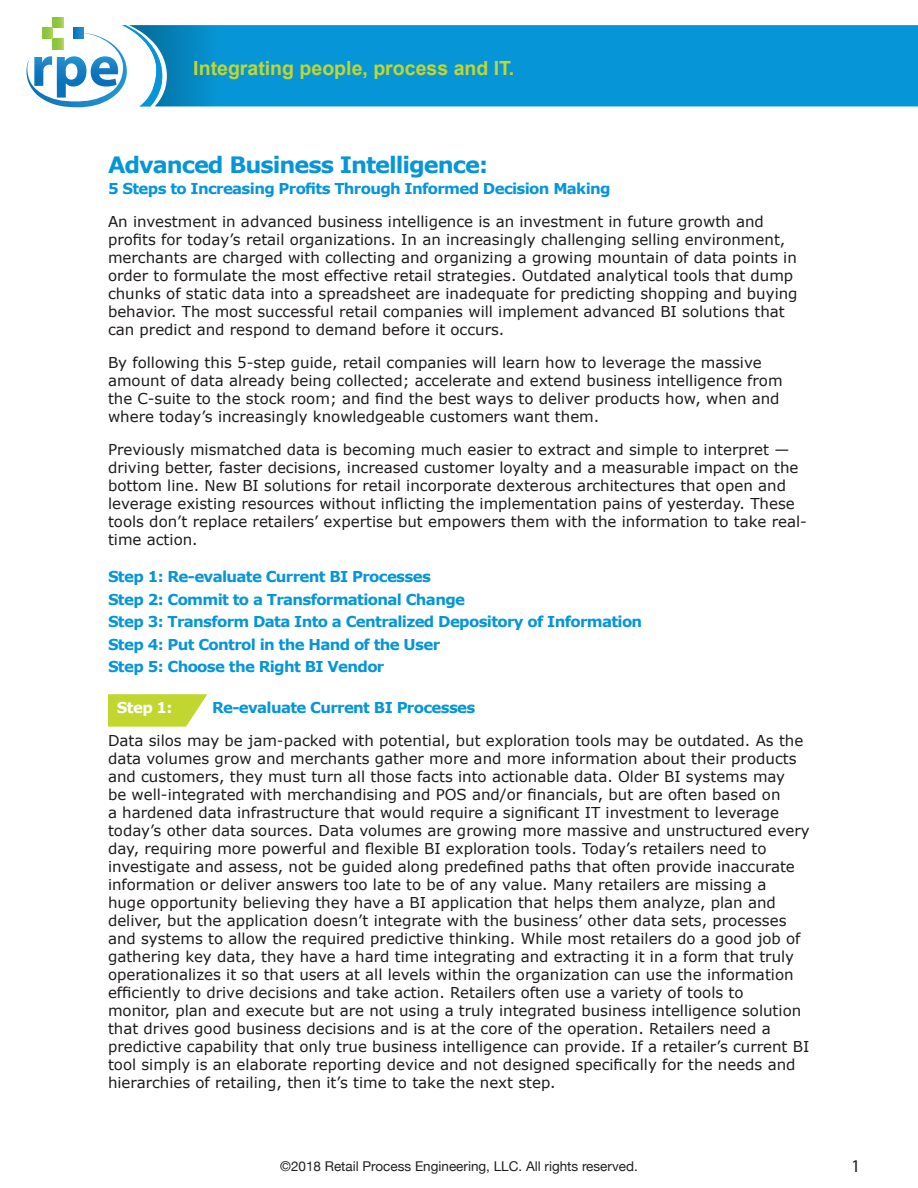
<style>
.page{position:relative;width:918px;height:1188px;background:#fff}
.page>*{position:absolute;margin:0;border:0;box-sizing:border-box;transform-origin:0 0}
.t1{font:700 22.5px "Verdana";letter-spacing:-.045em;color:#0696d7}
.t2{font:700 19.5px "Arial";color:#c1d72f}
.t3{font:18px "Myriad Pro";color:#231f20}
.t4{font:15px/18px "Verdana";color:#1e1a1b}
.t5{font:700 15px "Verdana";letter-spacing:-.045em;color:#0696d7}
.t6{font:700 15px "Verdana";color:#fff}
.t7{font:13.5px "Helvetica Neue";color:#231f20}
</style>
<div class="page">
<svg style="left:162px;top:25px;width:756px;height:81px;background:#0695d5"></svg>
<svg style="left:27px;top:17px;width:135px;height:90px"></svg>
<svg style="left:108px;top:694px;width:99px;height:33px;background:#c8db47"></svg>
<p class="t2" style="left:193px;top:57px;width:323px">Integrating people, process and IT.</p>
<p class="t1" style="left:108px;top:150px;width:382px">Advanced Business Intelligence:</p>
<p class="t5" style="left:108px;top:179px;width:504px">5 Steps to Increasing Profits Through Informed Decision Making</p>
<p class="t4" style="left:108px;top:212px;width:691px">An investment in advanced business intelligence is an investment in future growth and profits for today’s retail organizations. In an increasingly challenging selling environment, merchants are charged with collecting and organizing a growing mountain of data points in order to formulate the most effective retail strategies. Outdated analytical tools that dump chunks of static data into a spreadsheet are inadequate for predicting shopping and buying behavior. The most successful retail companies will implement advanced BI solutions that can predict and respond to demand before it occurs.</p>
<p class="t4" style="left:108px;top:353px;width:676px">By following this 5-step guide, retail companies will learn how to leverage the massive amount of data already being collected; accelerate and extend business intelligence from the C-suite to the stock room; and find the best ways to deliver products how, when and where today’s increasingly knowledgeable customers want them.</p>
<p class="t4" style="left:108px;top:440px;width:700px">Previously mismatched data is becoming much easier to extract and simple to interpret — driving better, faster decisions, increased customer loyalty and a measurable impact on the bottom line. New BI solutions for retail incorporate dexterous architectures that open and leverage existing resources without inflicting the implementation pains of yesterday. These tools don’t replace retailers’ expertise but empowers them with the information to take real&shy;time action.</p>
<p class="t5" style="left:108px;top:567px;width:324px">Step 1: Re-evaluate Current BI Processes</p>
<p class="t5" style="left:108px;top:590px;width:359px">Step 2: Commit to a Transformational Change</p>
<p class="t5" style="left:108px;top:612px;width:536px">Step 3: Transform Data Into a Centralized Depository of Information</p>
<p class="t5" style="left:108px;top:635px;width:334px">Step 4: Put Control in the Hand of the User</p>
<p class="t5" style="left:108px;top:657px;width:278px">Step 5: Choose the Right BI Vendor</p>
<p class="t6" style="left:117px;top:698px;width:57px">Step 1:</p>
<p class="t5" style="left:212px;top:698px;width:265px">Re-evaluate Current BI Processes</p>
<p class="t4" style="left:108px;top:731px;width:703px">Data silos may be jam-packed with potential, but exploration tools may be outdated. As the data volumes grow and merchants gather more and more information about their products and customers, they must turn all those facts into actionable data. Older BI systems may<br>be well-integrated with merchandising and POS and/or financials, but are often based on<br>a hardened data infrastructure that would require a significant IT investment to leverage today’s other data sources. Data volumes are growing more massive and unstructured every day, requiring more powerful and flexible BI exploration tools. Today’s retailers need to investigate and assess, not be guided along predefined paths that often provide inaccurate information or deliver answers too late to be of any value. Many retailers are missing a<br>huge opportunity believing they have a BI application that helps them analyze, plan and deliver, but the application doesn’t integrate with the business’ other data sets, processes and systems to allow the required predictive thinking. While most retailers do a good job of gathering key data, they have a hard time integrating and extracting it in a form that truly operationalizes it so that users at all levels within the organization can use the information efficiently to drive decisions and take action. Retailers often use a variety of tools to<br>monitor, plan and execute but are not using a truly integrated business intelligence solution that drives good business decisions and is at the core of the operation. Retailers need a predictive capability that only true business intelligence can provide. If a retailer’s current BI tool simply is an elaborate reporting device and not designed specifically for the needs and hierarchies of retailing, then it’s time to take the next step.</p>
<p class="t7" style="left:280px;top:1156px;width:359px">©2018 Retail Process Engineering, LLC. All rights reserved.</p>
<p class="t3" style="left:851px;top:1154px;width:11px">1</p>
</div>
